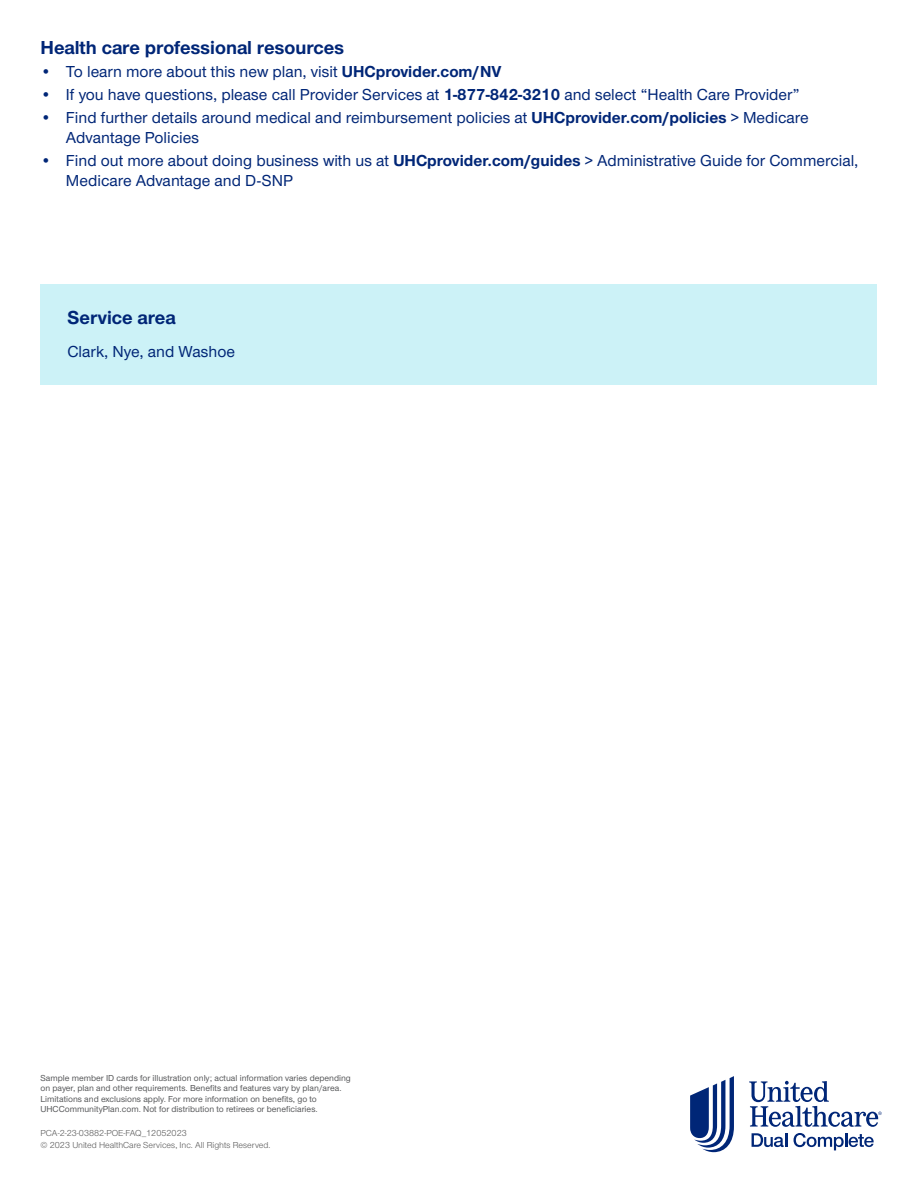
<style>
.page{position:relative;width:918px;height:1188px;background:#fff}
.page>*{position:absolute;margin:0;border:0;box-sizing:border-box;transform-origin:0 0}
.t1{font:700 19.5px "UHC Sans";color:#002677}
.t2{font:500 16.5px/19.8px "UHC Sans";color:#002677}
.t3{font:500 9px/10.5px "UHC Sans";color:#58595b}
.t4{font:9px/12px "UHC Sans";color:#5a5a5a}
.s1{font-weight:700}
</style>
<div class="page">
<div style="left:40px;top:284px;width:838px;height:100px;background:#ccf2f7"></div>
<svg style="left:690px;top:1076px;width:44px;height:76px"></svg>
<svg style="left:752px;top:1133px;width:35px;height:14px"></svg>
<svg style="left:794px;top:1133px;width:80px;height:17px"></svg>
<svg style="left:749px;top:1081px;width:133px;height:46px"></svg>
<p class="t1" style="left:40px;top:34px;width:305px">Health care professional resources</p>
<p class="t2" style="left:40px;top:61px;width:462px">• To learn more about this new plan, visit <span class="s1">UHCprovider.com/NV</span></p>
<p class="t2" style="left:40px;top:84px;width:761px">• If you have questions, please call Provider Services at <span class="s1">1-877-842-3210</span> and select “Health Care Provider”</p>
<p class="t2" style="left:66px;top:107px;width:744px;text-indent:-25px">• Find further details around medical and reimbursement policies at <span class="s1">UHCprovider.com/policies</span> &gt; Medicare<br>Advantage Policies</p>
<p class="t2" style="left:66px;top:150px;width:794px;text-indent:-25px">• Find out more about doing business with us at <span class="s1">UHCprovider.com/guides</span> &gt; Administrative Guide for Commercial,<br>Medicare Advantage and D-SNP</p>
<p class="t1" style="left:68px;top:304px;width:110px">Service area</p>
<p class="t2" style="left:68px;top:341px;width:169px">Clark, Nye, and Washoe</p>
<p class="t3" style="left:40px;top:1072px;width:312px">Sample member ID cards for illustration only; actual information varies depending on payer, plan and other requirements. Benefits and features vary by plan/area.<br>Limitations and exclusions apply. For more information on benefits, go to UHCCommunityPlan.com. Not for distribution to retirees or beneficiaries.</p>
<p class="t4" style="left:40px;top:1126px;width:231px">PCA-2-23-03882-POE-FAQ_12052023<br>© 2023 United HealthCare Services, Inc. All Rights Reserved.</p>
</div>
